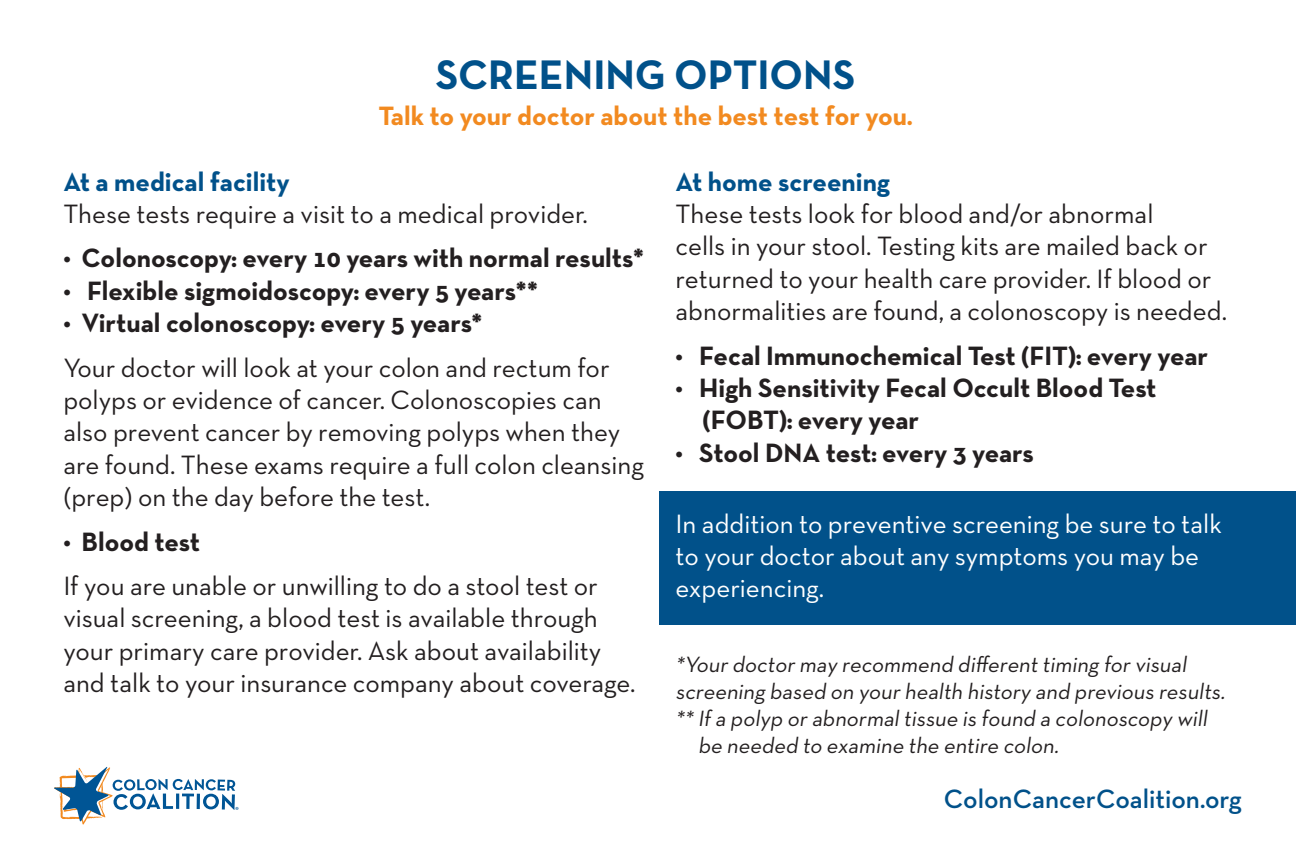
<style>
.page{position:relative;width:1296px;height:864px;background:#fff}
.page>*{position:absolute;margin:0;border:0;box-sizing:border-box;transform-origin:0 0}
.t1{font:700 42px "Neutra Text TF";color:#01518a}
.t2{font:27px/32.4px "Neutra Text TF";color:#231f20}
.t3{font:700 27px "Neutra Text TF";color:#231f20}
.t4{font:27px/32.4px "Neutra Text TF";color:#fff}
.t5{font:700 27px "Neutra Text TF";color:#f28a20}
.t6{font:700 27px "Neutra Text TF";color:#01518a}
.t7{font:600 27px "Neutra Text TF";color:#01518a}
.t8{font:22.5px/27px "Neutra Text TF";color:#231f20}
</style>
<div class="page">
<div style="left:659px;top:492px;width:637px;height:133px;background:#01518a"></div>
<svg style="left:54px;top:767px;width:184px;height:57px"></svg>
<p class="t1" style="left:436px;top:49px;width:421px">SCREENING OPTIONS</p>
<p class="t5" style="left:378px;top:99px;width:535px">Talk to your doctor about the best test for you.</p>
<p class="t6" style="left:63px;top:165px;width:228px">At a medical facility</p>
<p class="t2" style="left:63px;top:197px;width:526px">These tests require a visit to a medical provider.</p>
<p class="t3" style="left:63px;top:241px;width:582px">• Colonoscopy: every 10 years with normal results*</p>
<p class="t3" style="left:63px;top:274px;width:476px">• Flexible sigmoidoscopy: every 5 years**</p>
<p class="t3" style="left:63px;top:306px;width:421px">• Virtual colonoscopy: every 5 years*</p>
<p class="t2" style="left:63px;top:351px;width:582px">Your doctor will look at your colon and rectum for polyps or evidence of cancer. Colonoscopies can also prevent cancer by removing polyps when they are found. These exams require a full colon cleansing (prep) on the day before the test.</p>
<p class="t3" style="left:63px;top:525px;width:138px">• Blood test</p>
<p class="t2" style="left:63px;top:569px;width:540px">If you are unable or unwilling to do a stool test or visual screening, a blood test is available through your primary care provider. Ask about availability</p>
<p class="t2" style="left:63px;top:666px;width:574px">and talk to your insurance company about coverage.</p>
<p class="t6" style="left:676px;top:165px;width:216px">At home screening</p>
<p class="t2" style="left:676px;top:197px;width:553px">These tests look for blood and/or abnormal<br>cells in your stool. Testing kits are mailed back or returned to your health care provider. If blood or abnormalities are found, a colonoscopy is needed.</p>
<p class="t3" style="left:676px;top:339px;width:534px">• Fecal Immunochemical Test (FIT): every year</p>
<p class="t3" style="left:676px;top:371px;width:483px">• High Sensitivity Fecal Occult Blood Test</p>
<p class="t3" style="left:703px;top:403px;width:218px">(FOBT): every year</p>
<p class="t3" style="left:676px;top:436px;width:360px">• Stool DNA test: every 3 years</p>
<p class="t4" style="left:676px;top:507px;width:548px">In addition to preventive screening be sure to talk to your doctor about any symptoms you may be experiencing.</p>
<p class="t8" style="left:676px;top:651px;width:555px">*Your doctor may recommend different timing for visual screening based on your health history and previous results.</p>
<p class="t8" style="left:676px;top:705px;width:537px">** If a polyp or abnormaltissue is found a colonoscopy will</p>
<p class="t8" style="left:698px;top:732px;width:366px">be needed to examine the entire colon.</p>
<p class="t7" style="left:944px;top:783px;width:300px">ColonCancerCoalition.org</p>
</div>
